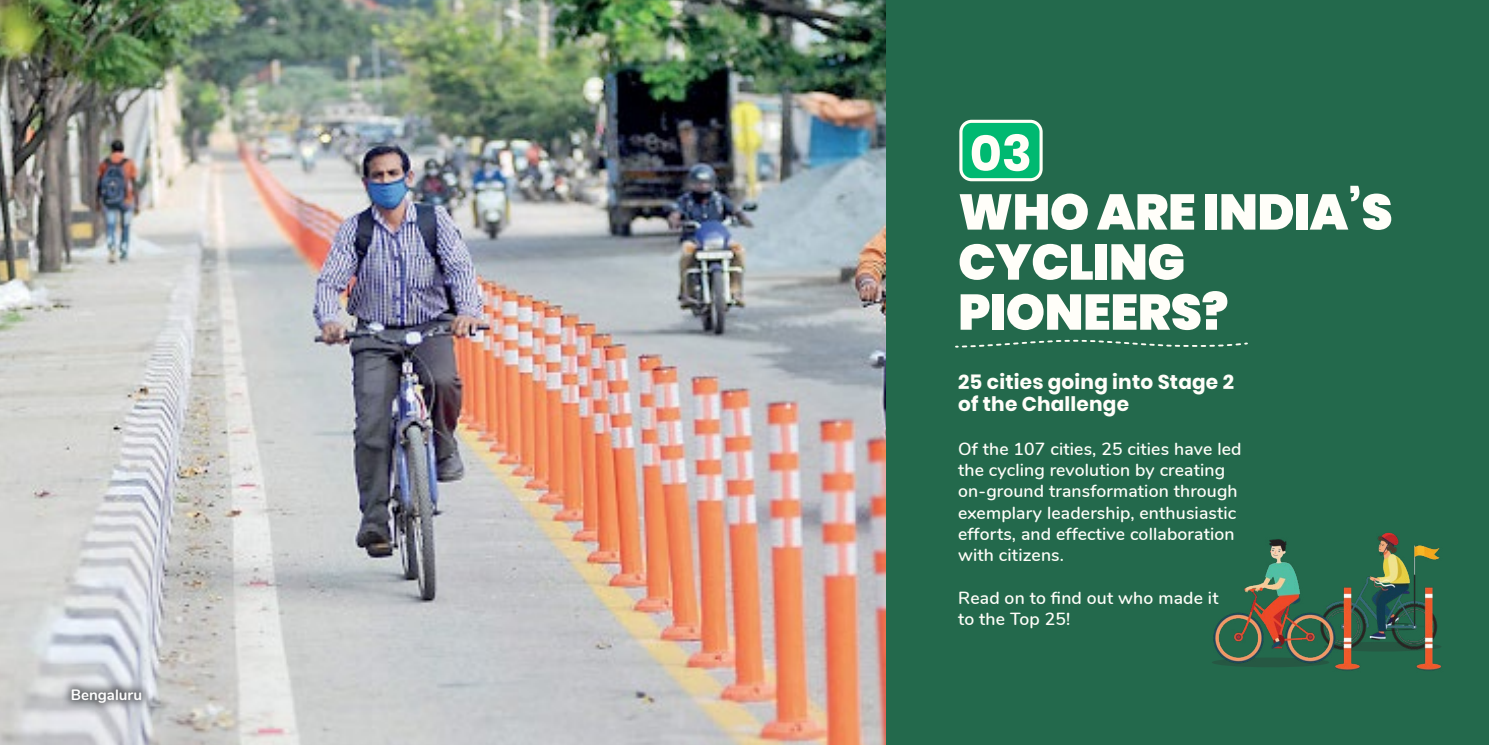
<style>
.page{position:relative;width:1489px;height:745px;background:#fff}
.page>*{position:absolute;margin:0;border:0;box-sizing:border-box;transform-origin:0 0}
.t1{font:900 50px/50px "Poppins";letter-spacing:-.01em;color:#fffef9}
.t2{font:700 50px "Poppins";color:#fffef7}
.t3{font:700 20px/22.5px "Poppins";letter-spacing:.01em;color:#fffef9}
.t4{font:600 17.5px/21.2px "Nunito";letter-spacing:.01em;color:#fffef9}
.t5{font:700 15px "Nunito";color:#fff}
</style>
<div class="page">
<img style="left:0;top:0;width:886px;height:744px">
<div style="left:61px;top:677px;width:100px;height:36px;background:#000;opacity:.5"></div>
<div style="left:61px;top:677px;width:91px;height:36px;background:#000;opacity:.5"></div>
<div style="left:886px;top:0;width:602px;height:744px;background:#23694c"></div>
<div style="left:960px;top:121px;width:81px;height:58px;background:#00b971;border-radius:11px"></div>
<div style="left:959px;top:120px;width:83px;height:61px;border:3px solid #fffff6;border-radius:11px"></div>
<svg style="left:955px;top:339px;width:293px;height:9px"></svg>
<img style="left:1212px;top:532px;width:229px;height:139px">
<p class="t5" style="left:71px;top:683px;width:82px">Chandigarh</p>
<p class="t5" style="left:71px;top:683px;width:73px">Bengaluru</p>
<h1 class="t2" style="left:969px;top:124px;width:64px">03</h1>
<h1 class="t1" style="left:958px;top:187px;width:436px">WHO ARE INDIA’S<br>CYCLING<br>PIONEERS?</h1>
<p class="t3" style="left:958px;top:370px;width:277px">25 cities going into Stage 2 of the Challenge</p>
<p class="t4" style="left:958px;top:437px;width:285px">Of the 107 cities, 25 cities have led the cycling revolution by creating on-ground transformation through exemplary leadership, enthusiastic efforts, and effective collaboration with citizens.</p>
<p class="t4" style="left:958px;top:585px;width:262px">Read on to find out who made it to the Top 25!</p>
</div>
